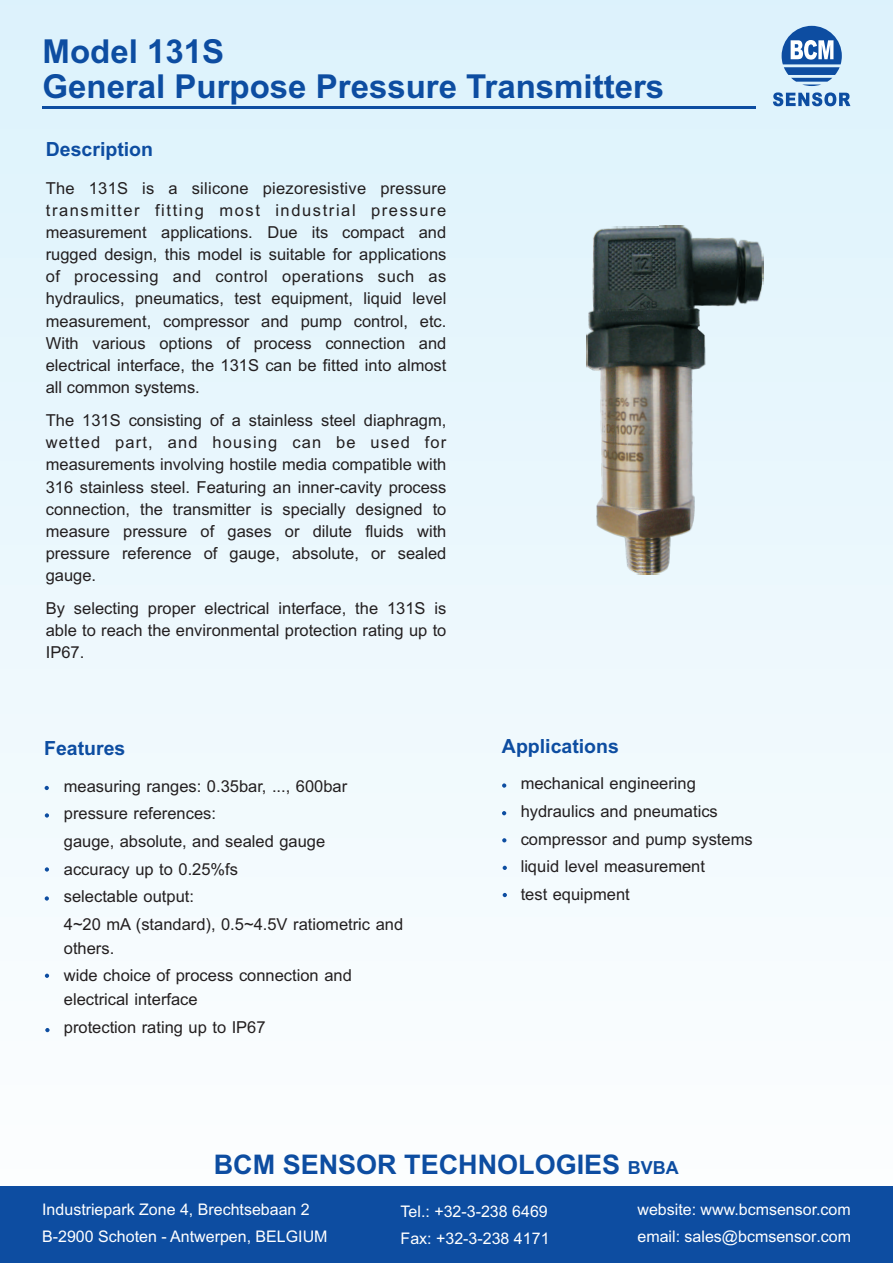
<style>
.page{position:relative;width:893px;height:1263px;background:#fff}
.page>*{position:absolute;margin:0;border:0;box-sizing:border-box;transform-origin:0 0}
.t1{font:700 33px/34.7px "Arial";color:#0d4da1}
.t2{font:700 27px "Arial";color:#0d4da1}
.t3{font:700 19.5px "Arial";color:#0d4da1}
.t4{font:16.5px/22px "Arial";color:#231f20}
.t5{font:16.5px "Arial";letter-spacing:.03em;color:#231f20}
.t6{font:16.05px/26.8px "Arial";color:#fff}
.s1{font-size:18px}
</style>
<div class="page">
<div style="left:0;top:0;width:893px;height:1263px;background:linear-gradient(to bottom,#dcf2fc,#fefefe)"></div>
<div style="left:0;top:1186px;width:893px;height:77px;background:#0d4da1"></div>
<hr style="left:43px;top:106px;width:713px;height:3px;background:#0d4da1">
<svg style="left:773px;top:26px;width:77px;height:80px;background:#8aafd6"></svg>
<img style="left:585px;top:224px;width:184px;height:351px">
<svg style="left:45px;top:813px;width:4px;height:4px"></svg>
<svg style="left:45px;top:786px;width:4px;height:4px"></svg>
<svg style="left:45px;top:867px;width:4px;height:4px"></svg>
<svg style="left:45px;top:896px;width:4px;height:5px"></svg>
<svg style="left:45px;top:974px;width:4px;height:4px"></svg>
<svg style="left:502px;top:783px;width:4px;height:5px"></svg>
<svg style="left:502px;top:811px;width:4px;height:4px"></svg>
<svg style="left:502px;top:838px;width:4px;height:4px"></svg>
<svg style="left:503px;top:866px;width:4px;height:4px"></svg>
<svg style="left:503px;top:893px;width:4px;height:4px"></svg>
<svg style="left:45px;top:1028px;width:5px;height:4px"></svg>
<h1 class="t1" style="left:43px;top:38px;width:623px">Model 131S<br>General Purpose Pressure Transmitters</h1>
<p class="t3" style="left:46px;top:142px;width:109px">Description</p>
<p class="t4" style="left:46px;top:179px;width:402px">The 131S is a silicone piezoresistive pressure transmitter fitting most industrial pressure measurement applications. Due its compact and rugged design, this model is suitable for applications of<br>hydraulics, pneumatics, test equipment, liquid level measurement, compressor and</p>
<p class="t5" style="left:74px;top:270px;width:374px">processing and control operations such as</p>
<p class="t4" style="left:301px;top:311px;width:43px">pump</p>
<p class="t4" style="left:46px;top:311px;width:402px;text-align:justify;text-indent:308px">control, etc.<br>With various options of process connection and electrical interface, the 131S can be fitted into almost all common systems.</p>
<p class="t4" style="left:46px;top:411px;width:30px">The</p>
<p class="t4" style="left:82px;top:411px;width:40px">131S</p>
<p class="t4" style="left:46px;top:411px;width:402px;text-align:justify;text-indent:83px">consisting of a stainless steel diaphragm, wetted part, and housing can be used for measurements involving hostile media compatible with 316 stainless steel. Featuring an inner-cavity process connection, the transmitter is specially designed to</p>
<p class="t4" style="left:46px;top:521px;width:402px;text-align:justify">measure pressure of gases or dilute fluids with pressure reference of gauge, absolute, or sealed gauge.</p>
<p class="t4" style="left:46px;top:599px;width:402px;text-align:justify">By selecting proper electrical interface, the 131S is able to reach the environmental protection rating up to IP67.</p>
<p class="t3" style="left:44px;top:740px;width:83px">Features</p>
<p class="t3" style="left:502px;top:739px;width:119px">Applications</p>
<p class="t4" style="left:64px;top:773px;width:341px;line-height:27.6px">measuring ranges: 0.35bar, ..., 600bar pressure references:<br>gauge, absolute, and sealed gauge<br>accuracy up to 0.25%fs<br>selectable output:<br>4~20 mA (standard), 0.5~4.5V ratiometric and</p>
<p class="t4" style="left:64px;top:936px;width:290px;line-height:27.6px">others.<br>wide choice of process connection and</p>
<p class="t4" style="left:64px;top:987px;width:203px;line-height:27.6px">electrical interface protection rating up to IP67</p>
<p class="t4" style="left:521px;top:771px;width:234px;line-height:27.6px">mechanical engineering hydraulics and pneumatics compressor and pump systems liquid level measurement<br>test equipment</p>
<h2 class="t2" style="left:214px;top:1154px;width:467px">BCM SENSOR TECHNOLOGIES <span class="s1">BVBA</span></h2>
<p class="t6" style="left:42px;top:1198px;width:287px">Industriepark Zone 4, Brechtsebaan 2<br>B-2900 Schoten - Antwerpen, BELGIUM</p>
<p class="t6" style="left:401px;top:1199px;width:150px">Tel.: +32-3-238 6469<br>Fax: +32-3-238 4171</p>
<p class="t6" style="left:637px;top:1198px;width:215px">website: www.bcmsensor.com email: sales@bcmsensor.com</p>
</div>
